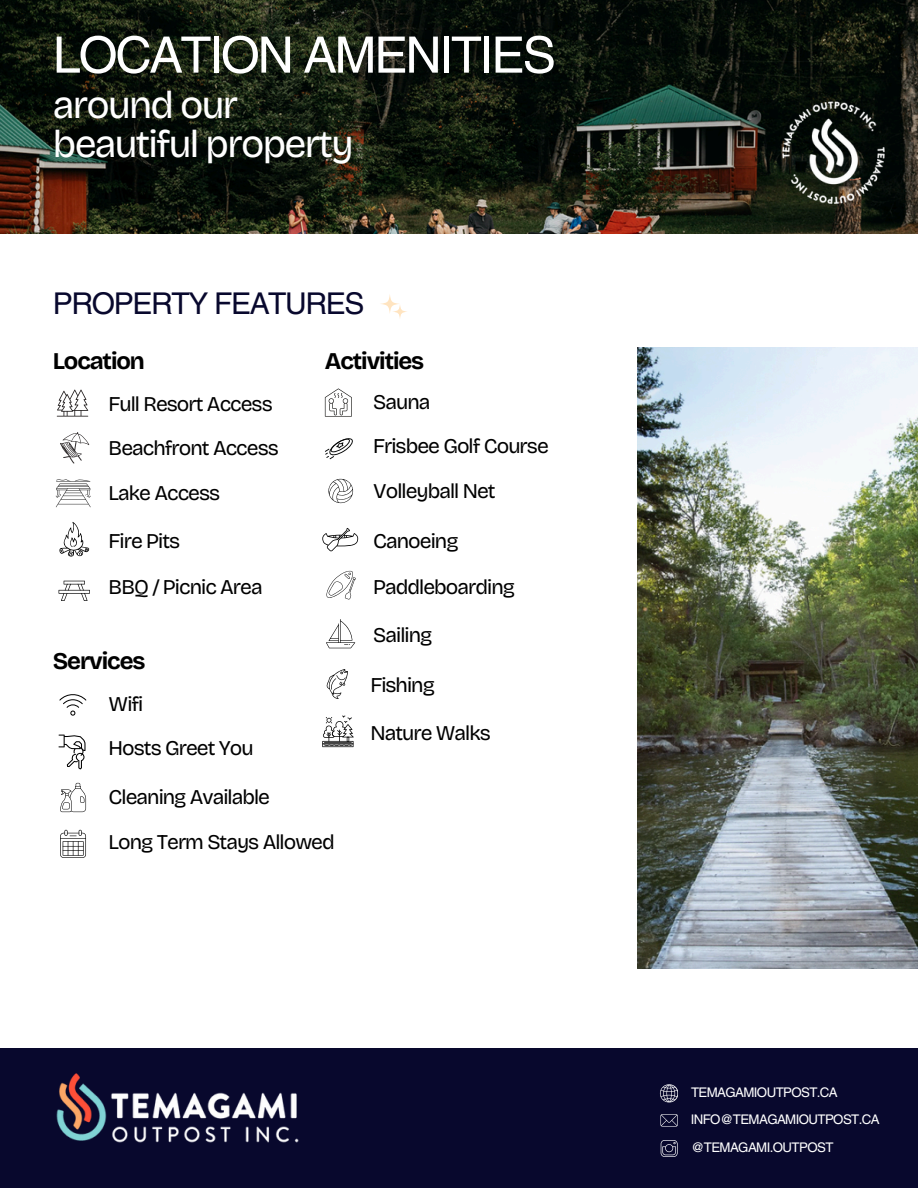
<style>
.page{position:relative;width:918px;height:1188px;background:#fff}
.page>*{position:absolute;margin:0;border:0;box-sizing:border-box;transform-origin:0 0}
.t1{font:50.25px "Helvetica LT Pro";letter-spacing:-.045em;color:#fff}
.t2{font:39.15px/39.3px "Bricolage Grotesque";letter-spacing:-.045em;color:#fff}
.t3{font:30px "Helvetica LT Pro";letter-spacing:-.045em;color:#08082d}
.t4{font:700 24px "Bricolage Grotesque";letter-spacing:-.045em;color:#000}
.t5{font:21px "Bricolage Grotesque";letter-spacing:-.045em;color:#000}
.t6{font:13.2px "Helvetica LT Pro";letter-spacing:-.045em;color:#fff}
</style>
<div class="page">
<div style="left:0;top:1049px;width:918px;height:139px;background:#08082d"></div>
<img style="left:56px;top:1073px;width:243px;height:70px">
<svg style="left:660px;top:1084px;width:18px;height:18px"></svg>
<svg style="left:661px;top:1140px;width:17px;height:17px"></svg>
<svg style="left:660px;top:1114px;width:17px;height:12px"></svg>
<img style="left:0;top:0;width:918px;height:234px">
<img style="left:780px;top:100px;width:106px;height:107px">
<svg style="left:380px;top:294px;width:27px;height:24px"></svg>
<img style="left:638px;top:348px;width:280px;height:621px">
<svg style="left:59px;top:522px;width:30px;height:35px"></svg>
<hr style="left:64px;top:581px;width:21px;height:3px;background:#000">
<svg style="left:59px;top:590px;width:31px;height:4px"></svg>
<svg style="left:78px;top:584px;width:10px;height:17px"></svg>
<svg style="left:61px;top:584px;width:10px;height:17px"></svg>
<svg style="left:60px;top:432px;width:29px;height:32px"></svg>
<svg style="left:56px;top:479px;width:35px;height:28px"></svg>
<svg style="left:57px;top:390px;width:31px;height:27px"></svg>
<svg style="left:325px;top:388px;width:27px;height:29px"></svg>
<svg style="left:325px;top:438px;width:28px;height:21px"></svg>
<svg style="left:328px;top:479px;width:25px;height:24px"></svg>
<hr style="left:322px;top:741px;width:32px;height:3px;background:#000">
<hr style="left:322px;top:744px;width:32px;height:3px;background:#000">
<svg style="left:323px;top:716px;width:31px;height:30px"></svg>
<svg style="left:326px;top:570px;width:30px;height:29px"></svg>
<svg style="left:326px;top:619px;width:29px;height:29px"></svg>
<svg style="left:322px;top:528px;width:36px;height:24px"></svg>
<svg style="left:327px;top:669px;width:21px;height:30px"></svg>
<svg style="left:59px;top:694px;width:27px;height:22px"></svg>
<svg style="left:60px;top:783px;width:26px;height:29px"></svg>
<svg style="left:59px;top:735px;width:27px;height:34px"></svg>
<svg style="left:60px;top:830px;width:26px;height:28px"></svg>
<p class="t1" style="left:53px;top:37px;width:505px">LOCATION AMENITIES</p>
<p class="t2" style="left:53px;top:85px;width:302px">around our beautiful property</p>
<h3 class="t3" style="left:53px;top:292px;width:313px">PROPERTY FEATURES</h3>
<p class="t4" style="left:53px;top:347px;width:94px">Location</p>
<h4 class="t5" style="left:109px;top:391px;width:166px">Full Resort Access</h4>
<h4 class="t5" style="left:109px;top:435px;width:172px">Beachfront Access</h4>
<p class="t5" style="left:109px;top:480px;width:113px">Lake Access</p>
<h4 class="t5" style="left:109px;top:529px;width:73px">Fire Pits</h4>
<p class="t5" style="left:109px;top:574px;width:156px">BBQ / Picnic Area</p>
<h4 class="t4" style="left:53px;top:647px;width:94px">Services</h4>
<p class="t5" style="left:109px;top:691px;width:36px">Wifi</p>
<h4 class="t4" style="left:325px;top:347px;width:101px">Activities</h4>
<h4 class="t5" style="left:373px;top:389px;width:59px">Sauna</h4>
<p class="t5" style="left:373px;top:434px;width:177px">Frisbee Golf Course</p>
<h4 class="t5" style="left:373px;top:478px;width:124px">Volleyball Net</h4>
<h4 class="t5" style="left:373px;top:529px;width:87px">Canoeing</h4>
<p class="t5" style="left:373px;top:574px;width:143px">Paddleboarding</p>
<p class="t5" style="left:373px;top:622px;width:61px">Sailing</p>
<h4 class="t5" style="left:370px;top:673px;width:66px">Fishing</h4>
<h3 class="t5" style="left:109px;top:735px;width:147px">Hosts Greet You</h3>
<p class="t5" style="left:109px;top:784px;width:163px">Cleaning Available</p>
<h4 class="t5" style="left:109px;top:829px;width:228px">Long Term Stays Allowed</h4>
<p class="t5" style="left:370px;top:721px;width:122px">Nature Walks</p>
<p class="t6" style="left:691px;top:1087px;width:148px">TEMAGAMIOUTPOST.CA</p>
<h2 class="t6" style="left:691px;top:1114px;width:190px">INFO@TEMAGAMIOUTPOST.CA</h2>
<h1 class="t6" style="left:691px;top:1142px;width:144px">@TEMAGAMI.OUTPOST</h1>
</div>
